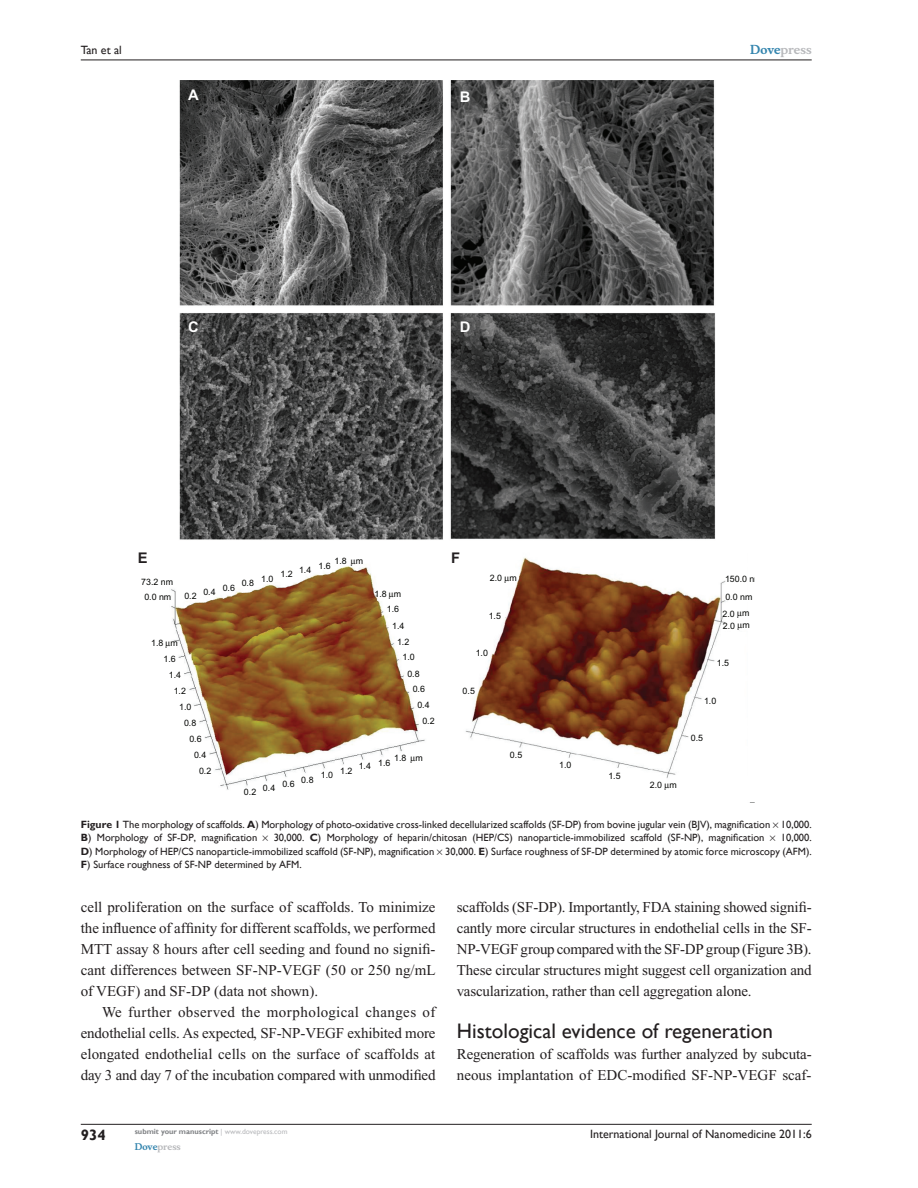
<style>
.page{position:relative;width:918px;height:1188px;background:#fff}
.page>*{position:absolute;margin:0;border:0;box-sizing:border-box;transform-origin:0 0}
.t1{font:21px "Gill Sans";color:#231f20}
.t2{font:15px/21px "Times New Roman";letter-spacing:-.01em;color:#231f20;text-align:justify}
.t3{font:700 15px "Gill Sans";color:#231f20}
.t4{font:700 14.7px "Arial";color:#fff}
.t5{font:700 14.7px "Arial";color:#231f20}
.t6{font:12px "Gill Sans";color:#231f20}
.t7{font:700 12px "Musee";color:#b8b9bc}
.t8{font:10.5px/13.5px "Gill Sans";color:#231f20}
.t9{font:700 9px "Musee";color:#b8b9bc}
.t10{font:8.85px/14.9px "Arial";color:#040503;text-align:center}
.t11{font:700 7.5px "Gill Sans";color:#808285}
.s1{color:#3485ae}
.s2{font-weight:700}
.s3{font-weight:400;color:#b8b9bc}
</style>
<div class="page">
<hr style="left:81px;top:1124px;width:731px;height:1px;background:#231f20">
<hr style="left:81px;top:60px;width:731px;height:1px;background:#231f20">
<img style="left:171px;top:81px;width:555px;height:709px">
<svg style="left:665px;top:783px;width:4px;height:7px"></svg>
<svg style="left:505px;top:576px;width:4px;height:7px"></svg>
<svg style="left:389px;top:592px;width:5px;height:7px"></svg>
<svg style="left:411px;top:756px;width:5px;height:7px"></svg>
<svg style="left:351px;top:560px;width:5px;height:6px"></svg>
<p class="t6" style="left:81px;top:43px;width:43px">Tan et al</p>
<p class="t4" style="left:188px;top:86px;width:12px">A</p>
<p class="t4" style="left:460px;top:88px;width:12px">B</p>
<p class="t4" style="left:188px;top:318px;width:12px">C</p>
<p class="t4" style="left:460px;top:318px;width:12px">D</p>
<p class="t7" style="left:750px;top:43px;width:63px"><span class="s1">Dove</span>press</p>
<p class="t5" style="left:138px;top:549px;width:11px">E</p>
<p class="t5" style="left:451px;top:549px;width:10px">F</p>
<p class="t10" style="left:335px;top:554px;width:30px">1.8 m</p>
<p class="t10" style="left:299px;top:561px;width:33px">1.4 1.6</p>
<p class="t10" style="left:280px;top:567px;width:14px">1.2</p>
<p class="t10" style="left:261px;top:571px;width:14px">1.0</p>
<p class="t10" style="left:141px;top:575px;width:33px">73.2 nm<br>0.0 nm</p>
<p class="t10" style="left:242px;top:576px;width:14px">0.8</p>
<p class="t10" style="left:223px;top:580px;width:14px">0.6</p>
<p class="t10" style="left:203px;top:585px;width:14px">0.4</p>
<p class="t10" style="left:375px;top:586px;width:28px">1.8 m</p>
<p class="t10" style="left:184px;top:589px;width:14px">0.2</p>
<p class="t10" style="left:387px;top:602px;width:14px">1.6</p>
<p class="t10" style="left:392px;top:618px;width:14px">1.4</p>
<p class="t10" style="left:151px;top:636px;width:14px">1.8</p>
<p class="t10" style="left:170px;top:636px;width:9px">m</p>
<p class="t10" style="left:397px;top:634px;width:14px">1.2</p>
<p class="t10" style="left:163px;top:652px;width:14px">1.6</p>
<p class="t10" style="left:403px;top:650px;width:14px">1.0</p>
<p class="t10" style="left:169px;top:668px;width:14px">1.4</p>
<p class="t10" style="left:407px;top:666px;width:14px">0.8</p>
<p class="t10" style="left:490px;top:571px;width:28px">2.0 m</p>
<p class="t10" style="left:489px;top:609px;width:14px">1.5</p>
<p class="t10" style="left:476px;top:646px;width:14px">1.0</p>
<p class="t10" style="left:174px;top:684px;width:14px">1.2</p>
<p class="t10" style="left:413px;top:682px;width:14px">0.6</p>
<p class="t10" style="left:463px;top:684px;width:14px">0.5</p>
<p class="t10" style="left:179px;top:699px;width:14px">1.0</p>
<p class="t10" style="left:417px;top:698px;width:14px">0.4</p>
<p class="t10" style="left:184px;top:716px;width:14px">0.8</p>
<p class="t10" style="left:422px;top:714px;width:14px">0.2</p>
<p class="t10" style="left:189px;top:731px;width:14px">0.6</p>
<p class="t10" style="left:194px;top:748px;width:14px">0.4</p>
<p class="t10" style="left:199px;top:763px;width:14px">0.2</p>
<p class="t10" style="left:301px;top:772px;width:14px">0.8</p>
<p class="t10" style="left:282px;top:777px;width:14px">0.6</p>
<p class="t10" style="left:263px;top:781px;width:14px">0.4</p>
<p class="t10" style="left:244px;top:785px;width:14px">0.2</p>
<p class="t10" style="left:321px;top:768px;width:14px">1.0</p>
<p class="t10" style="left:359px;top:759px;width:14px">1.4</p>
<p class="t10" style="left:340px;top:763px;width:14px">1.2</p>
<p class="t10" style="left:394px;top:750px;width:14px">1.8</p>
<p class="t10" style="left:378px;top:755px;width:14px">1.6</p>
<p class="t10" style="left:416px;top:750px;width:9px">m</p>
<p class="t10" style="left:510px;top:748px;width:14px">0.5</p>
<p class="t10" style="left:559px;top:757px;width:14px">1.0</p>
<p class="t10" style="left:608px;top:768px;width:14px">1.5</p>
<p class="t10" style="left:725px;top:570px;width:38px;line-height:18.5px;text-align:left">150.0 nm<br>0.0 nm</p>
<p class="t10" style="left:742px;top:606px;width:9px">m</p>
<p class="t10" style="left:723px;top:606px;width:14px">2.0</p>
<p class="t10" style="left:723px;top:618px;width:14px">2.0</p>
<p class="t10" style="left:742px;top:617px;width:9px">m</p>
<p class="t10" style="left:717px;top:656px;width:14px">1.5</p>
<p class="t10" style="left:704px;top:693px;width:14px">1.0</p>
<p class="t10" style="left:691px;top:731px;width:14px">0.5</p>
<p class="t10" style="left:650px;top:778px;width:28px">2.0 m</p>
<p class="t8" style="left:81px;top:818px;width:732px"><span class="s2">Figure 1</span> The morphology of scaffolds. <span class="s2">A</span>) Morphology of photo-oxidative cross-linked decellularized scaffolds (SF-DP) from bovine jugular vein (BJV), magnification 10,000.<br><span class="s2">B</span>) Morphology of SF-DP, magnification</p>
<p class="t8" style="left:274px;top:831px;width:492px">30,000. <span class="s2">C</span>) Morphology of heparin/chitosan (HEP/CS) nanoparticle-immobilized scaffold (SF-NP), magnification</p>
<p class="t8" style="left:81px;top:831px;width:732px;text-align:justify;text-indent:700px">10,000.<br><span class="s2">D</span>) Morphology of HEP/CS nanoparticle-immobilized scaffold (SF-NP), magnification 30,000. <span class="s2">E</span>) Surface roughness of SF-DP determined by atomic force microscopy (AFM).<br><span class="s2">F</span>) Surface roughness of SF-NP determined by AFM.</p>
<p class="t2" style="left:81px;top:896px;width:356px">cell proliferation on the surface of scaffolds. To minimize the influence of affinity for different scaffolds, we performed MTT assay 8 hours after cell seeding and found no signifi&shy;cant differences between SF-NP-VEGF (50 or 250 ng/mL of VEGF) and SF-DP (data not shown).</p>
<p class="t2" style="left:81px;top:1001px;width:356px;text-indent:21px">We further observed the morphological changes of endothelial cells. As expected, SF-NP-VEGF exhibited more elongated endothelial cells on the surface of scaffolds at day 3 and day 7 of the incubation compared with unmodified</p>
<p class="t2" style="left:457px;top:896px;width:356px">scaffolds (SF-DP). Importantly, FDA staining showed signifi&shy;cantly more circular structures in endothelial cells in the SF-NP-VEGF group compared with the SF-DP group (Figure 3B).<br>These circular structures might suggest cell organization and vascularization, rather than cell aggregation alone.</p>
<h1 class="t1" style="left:457px;top:1018px;width:317px">Histological evidence of regeneration</h1>
<p class="t2" style="left:457px;top:1043px;width:356px">Regeneration of scaffolds was further analyzed by subcuta&shy;neous implantation of EDC-modified SF-NP-VEGF scaf-</p>
<p class="t3" style="left:81px;top:1126px;width:26px">934</p>
<p class="t11" style="left:135px;top:1127px;width:154px">submit your manuscript <span class="s3">| www.dovepress.com</span></p>
<p class="t9" style="left:135px;top:1141px;width:48px"><span class="s1">Dove</span>press</p>
<p class="t6" style="left:590px;top:1127px;width:223px">International Journal of Nanomedicine 2011:6</p>
</div>
